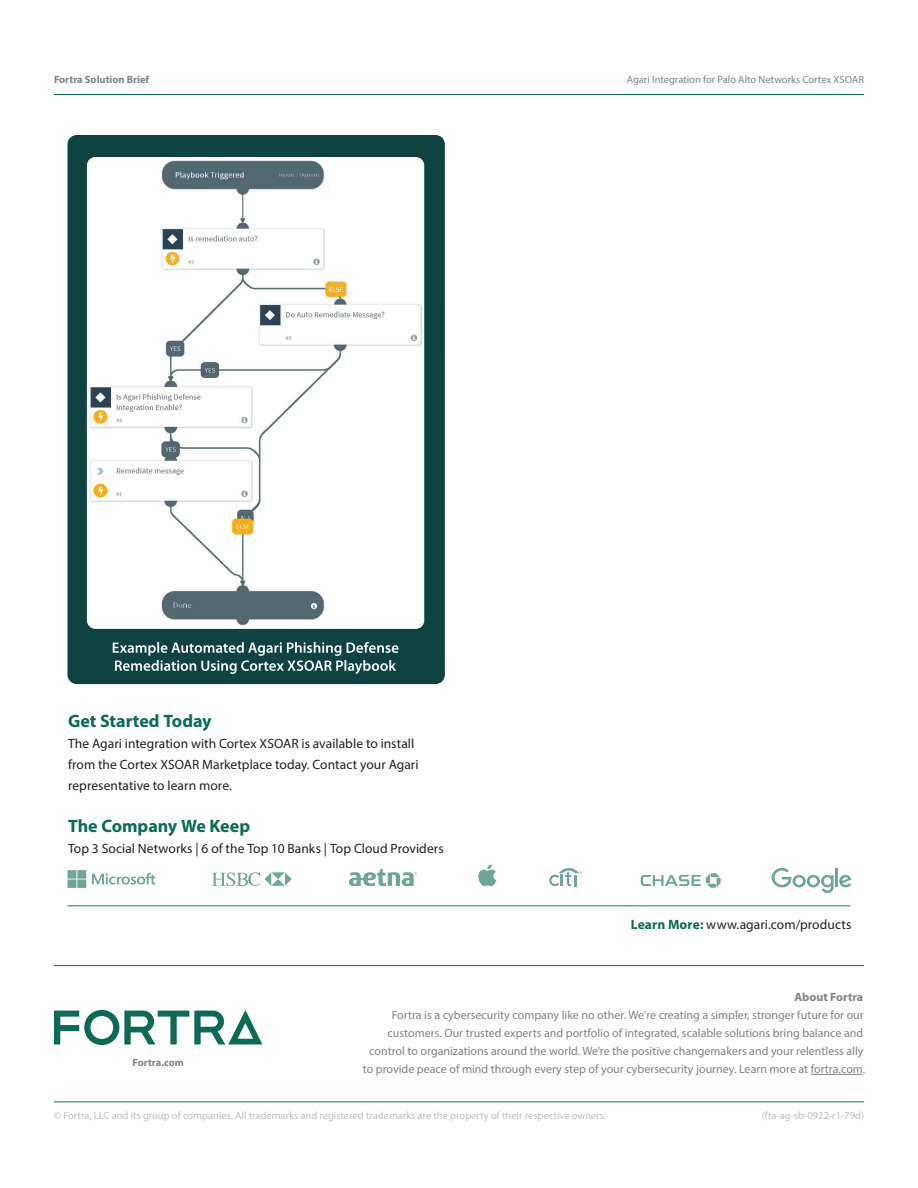
<style>
.page{position:relative;width:918px;height:1188px;background:#fff}
.page>*{position:absolute;margin:0;border:0;box-sizing:border-box;transform-origin:0 0}
.t1{font:700 18px "Myriad Pro";color:#0b6b56}
.t2{font:13.5px/21px "Myriad Pro";letter-spacing:.005em;color:#231f20}
.t3{font:12px/18px "Myriad Pro";color:#808285;text-align:right}
.t4{font:700 12px "Myriad Pro";color:#808285}
.t5{font:10.5px "Myriad Pro";color:#bcbdc0}
.t6{font:10.5px "Myriad Pro";color:#808285}
.t7{font:700 10.5px "Myriad Pro";color:#808285}
.s1{font-weight:700;color:#0b6b56}
</style>
<div class="page">
<hr style="left:54px;top:94px;width:810px;height:1px;background:#0c6a56">
<hr style="left:54px;top:1101px;width:810px;height:1px;background:#0c6a56">
<hr style="left:54px;top:965px;width:810px;height:1px;background:#0c6a56">
<svg style="left:54px;top:1010px;width:208px;height:35px"></svg>
<hr style="left:811px;top:1074px;width:52px;height:1px;background:#808285">
<div style="left:68px;top:135px;width:377px;height:549px;background:#0e4342;border-radius:9px"></div>
<svg style="left:113px;top:642px;width:285px;height:32px"></svg>
<img style="left:87px;top:157px;width:337px;height:472px">
<svg style="left:772px;top:868px;width:79px;height:25px"></svg>
<svg style="left:92px;top:873px;width:63px;height:12px"></svg>
<svg style="left:68px;top:870px;width:18px;height:18px"></svg>
<svg style="left:212px;top:872px;width:80px;height:14px"></svg>
<svg style="left:349px;top:869px;width:68px;height:17px"></svg>
<svg style="left:478px;top:864px;width:18px;height:22px"></svg>
<svg style="left:549px;top:868px;width:33px;height:18px"></svg>
<svg style="left:641px;top:873px;width:80px;height:15px"></svg>
<hr style="left:68px;top:905px;width:782px;height:2px;background:#70a59a">
<p class="t7" style="left:54px;top:72px;width:97px">Fortra Solution Brief</p>
<p class="t6" style="left:627px;top:73px;width:239px">Agari Integration for Palo Alto Networks Cortex XSOAR</p>
<h1 class="t1" style="left:68px;top:710px;width:145px">Get Started Today</h1>
<p class="t2" style="left:68px;top:733px;width:352px">The Agari integration with Cortex XSOAR is available to install from the Cortex XSOAR Marketplace today. Contact your Agari representative to learn more.</p>
<h1 class="t1" style="left:68px;top:815px;width:184px">The Company We Keep</h1>
<p class="t2" style="left:68px;top:838px;width:377px">Top 3 Social Networks | 6 of the Top 10 Banks | Top Cloud Providers</p>
<p class="t2" style="left:631px;top:913px;width:222px"><span class="s1">Learn More:</span> www.agari.com/products</p>
<p class="t7" style="left:133px;top:1055px;width:53px">Fortra.com</p>
<p class="t4" style="left:795px;top:989px;width:70px">About Fortra</p>
<p class="t3" style="left:363px;top:1006px;width:504px">Fortra is a cybersecurity company like no other. We're creating a simpler, stronger future for our customers. Our trusted experts and portfolio of integrated, scalable solutions bring balance and control to organizations around the world. We’re the positive changemakers and your relentless ally to provide peace of mind through every step of your cybersecurity journey. Learn more at fortra.com.</p>
<p class="t5" style="left:54px;top:1109px;width:554px">© Fortra, LLC and its group of companies. All trademarks and registered trademarks are the property of their respective owners.</p>
<p class="t5" style="left:762px;top:1109px;width:104px">(fta-ag-sb-0922-r1-79d)</p>
</div>
